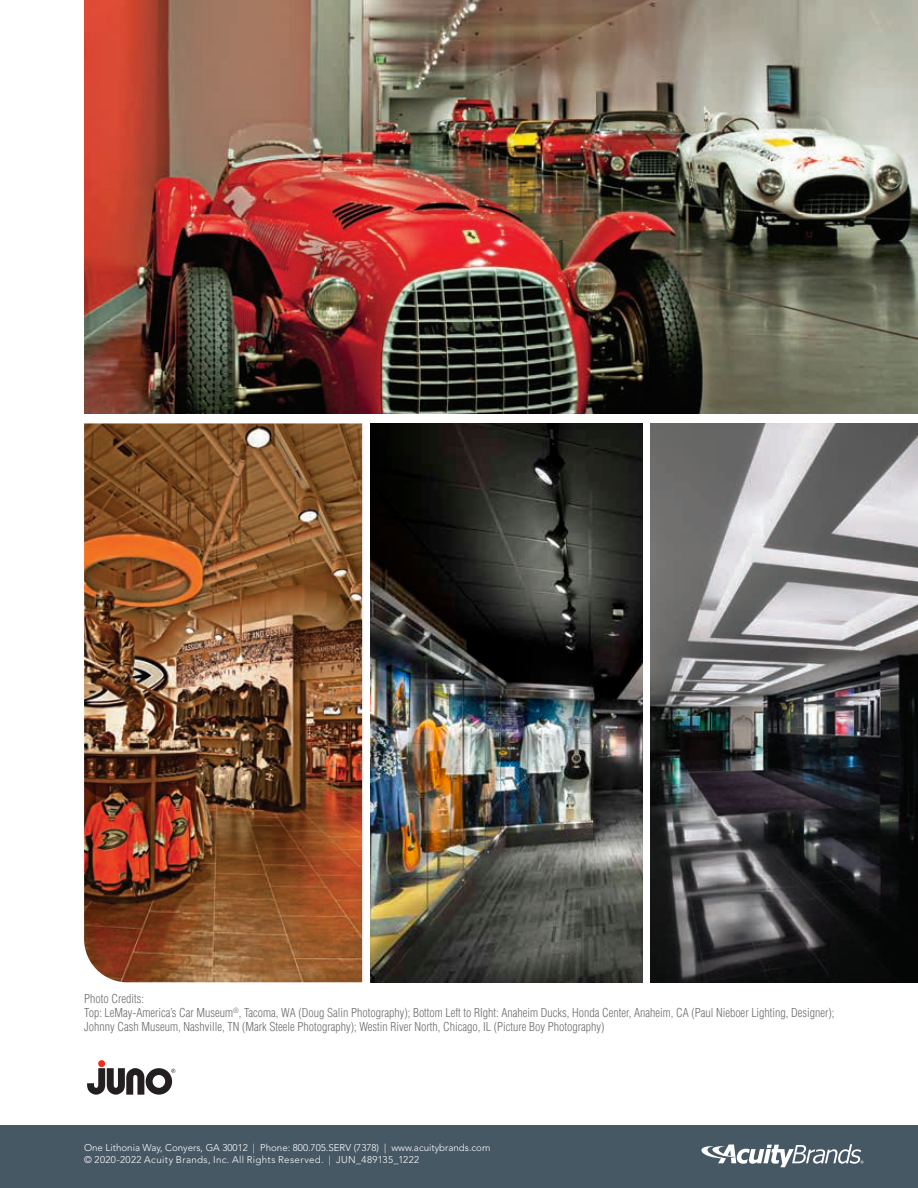
<style>
.page{position:relative;width:918px;height:1188px;background:#fff}
.page>*{position:absolute;margin:0;border:0;box-sizing:border-box;transform-origin:0 0}
.t1{font:300 condensed 12px/14.1px "Helvetica LT Std";color:#6c6d70}
.t2{font:300 9.75px "Avenir LT Std";color:#fff}
.t3{font:300 9.75px "Avenir LT Std";letter-spacing:.035em;color:#fff}
</style>
<div class="page">
<div style="left:0;top:1126px;width:918px;height:62px;background:#475865"></div>
<svg style="left:701px;top:1144px;width:162px;height:23px"></svg>
<div style="left:98px;top:1060px;width:7px;height:7px;background:#ee2e22;border-radius:50%"></div>
<svg style="left:87px;top:1067px;width:88px;height:28px"></svg>
<img style="left:84px;top:0;width:834px;height:414px">
<img style="left:84px;top:423px;width:278px;height:559px">
<img style="left:371px;top:423px;width:272px;height:559px">
<img style="left:651px;top:423px;width:267px;height:559px">
<p class="t1" style="left:84px;top:992px;width:61px">Photo Credits:</p>
<p class="t1" style="left:84px;top:1006px;width:752px">Top: LeMay-America’s Car Museum<sup>®</sup>, Tacoma, WA (Doug Salin Photography); Bottom Left to RIght: Anaheim Ducks, Honda Center, Anaheim, CA (Paul Nieboer Lighting, Designer);<br>Johnny Cash Museum, Nashville, TN (Mark Steele Photography); Westin River North, Chicago, IL (Picture Boy Photography)</p>
<p class="t2" style="left:84px;top:1142px;width:408px">One Lithonia Way, Conyers, GA 30012 | Phone: 800.705.SERV (7378) | www.acuitybrands.com</p>
<p class="t3" style="left:84px;top:1153px;width:337px">© 2020-2022 Acuity Brands, Inc. All Rights Reserved. | JUN_489135_1222</p>
</div>
